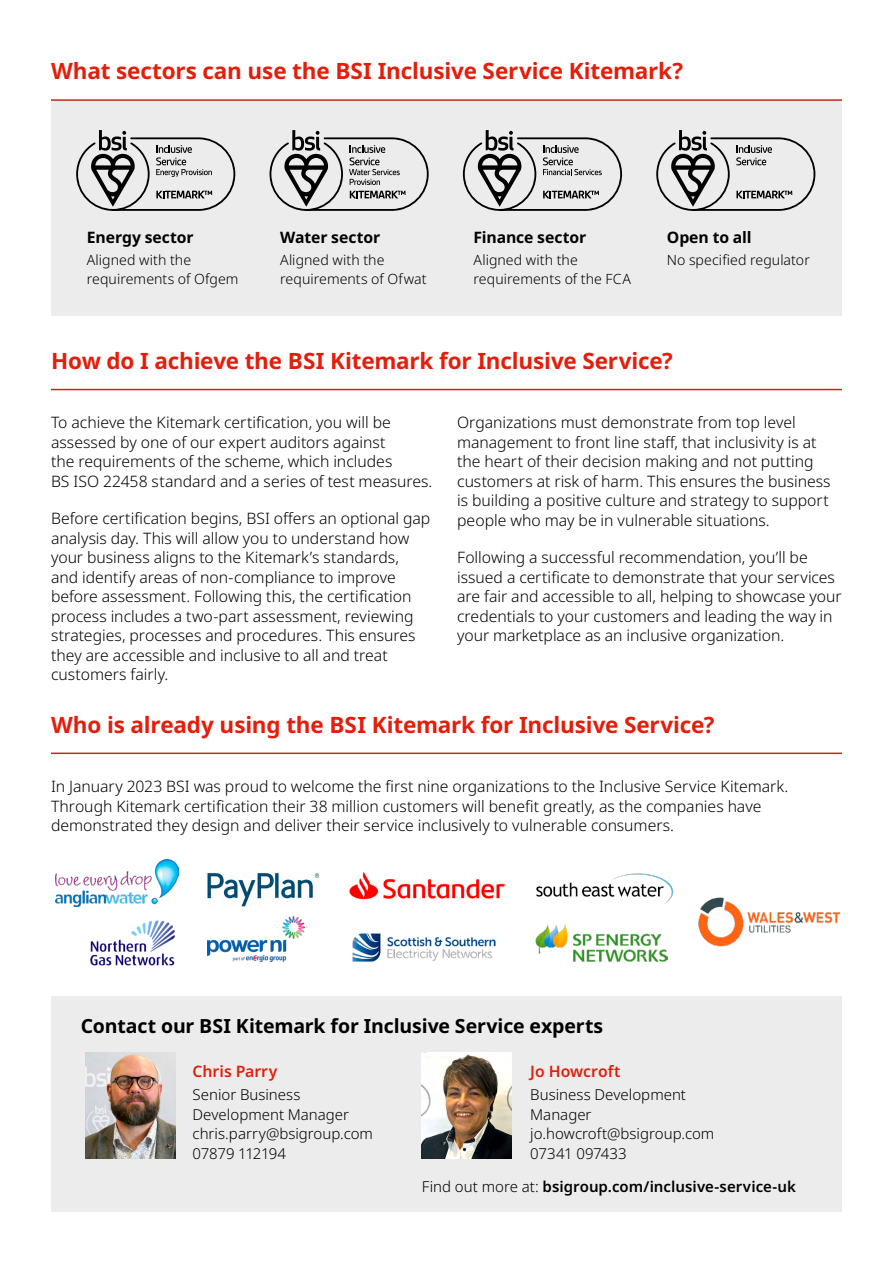
<style>
.page{position:relative;width:893px;height:1263px;background:#fff}
.page>*{position:absolute;margin:0;border:0;box-sizing:border-box;transform-origin:0 0}
.H2_header{font:700 22.5px "Noto Sans";letter-spacing:-.01em;color:#e41e0a}
.H2_header-2{font:700 19.5px "Noto Sans";letter-spacing:-.005em;color:#000}
.Body_copy{font:300 15.75px/19.5px "Noto Sans";color:#000}
.Body_copy-2{font:700 15.75px "Noto Sans";letter-spacing:-.005em;color:#000}
.Body_inset{font:600 15.75px "Noto Sans";color:#e41e0a}
.Body_inset-2{font:300 15px/19.5px "Noto Sans";color:#000}
.Body_inset-3{font:600 15px "Noto Sans";color:#000}
.Body_inset-4{font:300 15px "Noto Sans";letter-spacing:-.02em;color:#000}
.Body_copy-3{font:300 14.1px/18.3px "Noto Sans";letter-spacing:.005em;color:#000}
.s1{font-weight:300}
</style>
<div class="page">
<div style="left:51px;top:997px;width:791px;height:215px;background:#ececec"></div>
<div style="left:51px;top:101px;width:791px;height:215px;background:#ececec"></div>
<hr style="left:51px;top:99px;width:791px;height:2px;background:#c62615">
<hr style="left:51px;top:389px;width:791px;height:1px;background:#c62615">
<hr style="left:51px;top:752px;width:791px;height:2px;background:#c62615">
<svg style="left:76px;top:130px;width:159px;height:81px"></svg>
<svg style="left:270px;top:130px;width:159px;height:81px"></svg>
<svg style="left:463px;top:130px;width:159px;height:81px"></svg>
<svg style="left:656px;top:130px;width:159px;height:81px"></svg>
<img style="left:422px;top:1053px;width:90px;height:106px">
<img style="left:85px;top:1053px;width:90px;height:106px">
<img style="left:536px;top:873px;width:138px;height:31px">
<img style="left:56px;top:860px;width:122px;height:47px">
<img style="left:91px;top:920px;width:84px;height:45px">
<img style="left:206px;top:873px;width:114px;height:34px">
<img style="left:536px;top:924px;width:132px;height:38px">
<img style="left:350px;top:872px;width:154px;height:28px">
<img style="left:352px;top:933px;width:143px;height:29px">
<img style="left:698px;top:897px;width:143px;height:50px">
<img style="left:208px;top:916px;width:96px;height:46px">
<p class="H2_header" style="left:51px;top:58px;width:634px">What sectors can use the BSI Inclusive Service Kitemark?</p>
<p class="Body_copy-2" style="left:87px;top:228px;width:108px">Energy sector</p>
<p class="Body_copy-3" style="left:87px;top:251px;width:153px">Aligned with the requirements of Ofgem</p>
<p class="Body_copy-2" style="left:280px;top:228px;width:102px">Water sector</p>
<p class="Body_copy-3" style="left:280px;top:251px;width:148px">Aligned with the requirements of Ofwat</p>
<p class="Body_copy-2" style="left:473px;top:228px;width:114px">Finance sector</p>
<p class="Body_copy-3" style="left:473px;top:251px;width:159px">Aligned with the requirements of the FCA</p>
<p class="Body_copy-2" style="left:667px;top:228px;width:86px">Open to all</p>
<p class="Body_copy-3" style="left:667px;top:251px;width:145px">No specified regulator</p>
<p class="H2_header" style="left:51px;top:348px;width:623px">How do I achieve the BSI Kitemark for Inclusive Service?</p>
<p class="Body_copy" style="left:51px;top:413px;width:383px">To achieve the Kitemark certification, you will be assessed by one of our expert auditors against<br>the requirements of the scheme, which includes<br>BS ISO 22458 standard and a series of test measures.</p>
<p class="Body_copy" style="left:51px;top:509px;width:381px">Before certification begins, BSI offers an optional gap analysis day. This will allow you to understand how your business aligns to the Kitemark’s standards,<br>and identify areas of non-compliance to improve before assessment. Following this, the certification process includes a two-part assessment, reviewing strategies, processes and procedures. This ensures they are accessible and inclusive to all and treat customers fairly.</p>
<p class="Body_copy" style="left:457px;top:413px;width:375px">Organizations must demonstrate from top level management to front line staff, that inclusivity is at the heart of their decision making and not putting customers at risk of harm. This ensures the business is building a positive culture and strategy to support people who may be in vulnerable situations.</p>
<p class="Body_copy" style="left:457px;top:548px;width:386px">Following a successful recommendation, you’ll be issued a certificate to demonstrate that your services are fair and accessible to all, helping to showcase your credentials to your customers and leading the way in your marketplace as an inclusive organization.</p>
<p class="H2_header" style="left:51px;top:712px;width:665px">Who is already using the BSI Kitemark for Inclusive Service?</p>
<p class="Body_copy" style="left:51px;top:777px;width:739px">In January 2023 BSI was proud to welcome the first nine organizations to the Inclusive Service Kitemark.<br>Through Kitemark certification their 38 million customers will benefit greatly, as the companies have demonstrated they design and deliver their service inclusively to vulnerable consumers.</p>
<p class="H2_header-2" style="left:81px;top:1014px;width:524px">Contact our BSI Kitemark for Inclusive Service experts</p>
<p class="Body_inset" style="left:192px;top:1062px;width:86px">Chris Parry</p>
<p class="Body_inset-2" style="left:192px;top:1085px;width:158px">Senior Business<br>Development Manager</p>
<p class="Body_inset-2" style="left:192px;top:1124px;width:182px">chris.parry@bsigroup.com</p>
<p class="Body_inset-4" style="left:192px;top:1145px;width:95px">07879 112194</p>
<p class="Body_inset" style="left:530px;top:1062px;width:92px">Jo Howcroft</p>
<p class="Body_inset-2" style="left:530px;top:1085px;width:157px">Business Development<br>Manager</p>
<p class="Body_inset-2" style="left:530px;top:1124px;width:186px">jo.howcroft@bsigroup.com</p>
<p class="Body_inset-2" style="left:530px;top:1144px;width:98px">07341 097433</p>
<p class="Body_inset-3" style="left:422px;top:1178px;width:376px"><span class="s1">Find out more at:</span> bsigroup.com/inclusive-service-uk</p>
</div>
